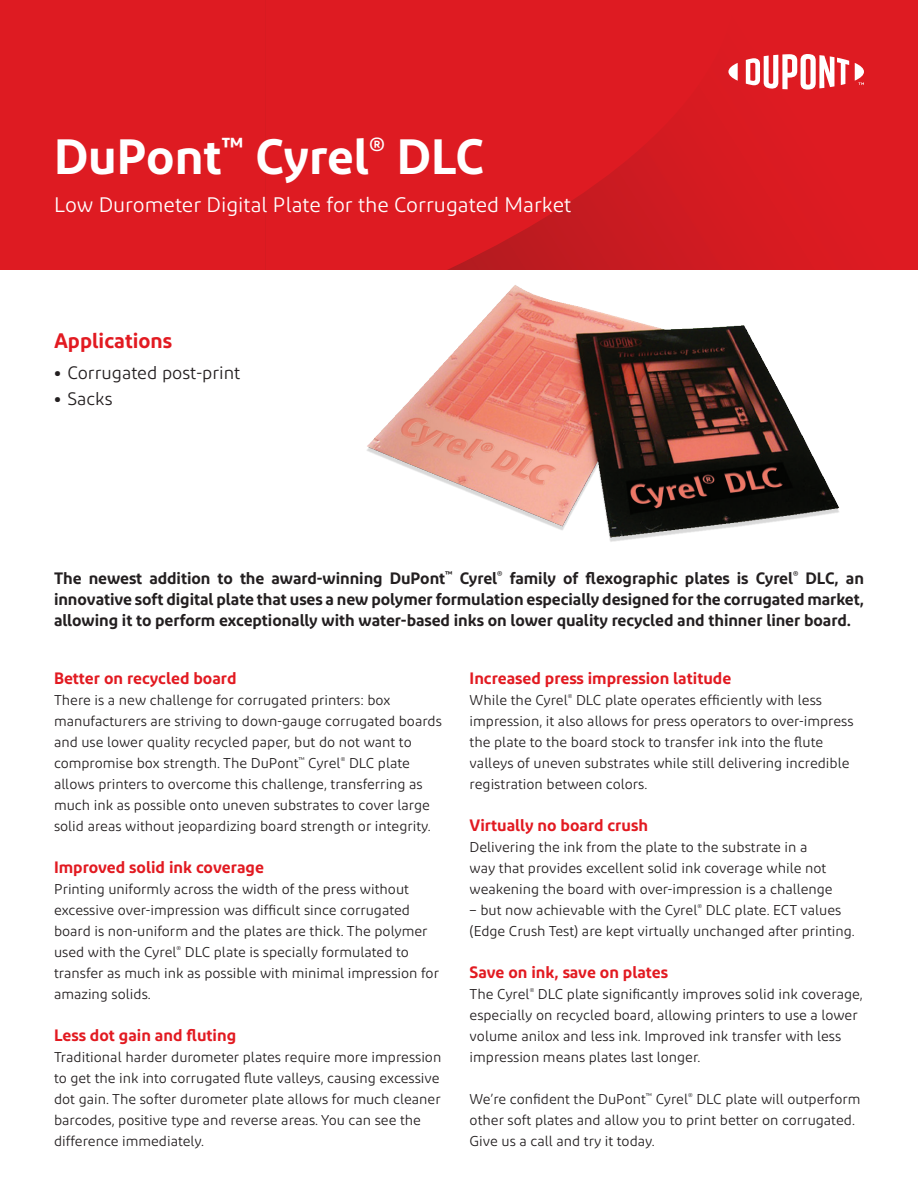
<style>
.page{position:relative;width:918px;height:1188px;background:#fff}
.page>*{position:absolute;margin:0;border:0;box-sizing:border-box;transform-origin:0 0}
.Main_headline{font:600 49.5px "Diodrum";color:#fff}
.Main_subheadline{font:21px "Diodrum";color:#fff}
.subhead_1{font:600 21px "Diodrum";color:#e21a21}
.t1{font:18px "Diodrum";color:#231f20}
.introduction_1{font:600 16.5px/21px "Diodrum";letter-spacing:-.005em;color:#231f20;text-align:justify}
.subhead_2{font:600 16.5px "Diodrum";color:#e21a21}
.body_1{font:14.25px/21px "Diodrum";color:#231f20}
.s1{font-weight:700}
</style>
<div class="page">
<div style="left:0;top:0;width:918px;height:270px;background:#de1b22"></div>
<svg style="left:447px;top:129px;width:291px;height:141px"></svg>
<svg style="left:728px;top:63px;width:10px;height:18px"></svg>
<svg style="left:746px;top:54px;width:103px;height:36px"></svg>
<svg style="left:855px;top:63px;width:9px;height:22px"></svg>
<img style="left:367px;top:285px;width:472px;height:257px">
<p class="Main_headline" style="left:54px;top:125px;width:432px">DuPont<sup>™</sup> Cyrel<sup>®</sup> DLC</p>
<p class="Main_subheadline" style="left:54px;top:192px;width:519px">Low Durometer Digital Plate for the Corrugated Market</p>
<p class="subhead_1" style="left:54px;top:327px;width:120px">Applications</p>
<p class="t1" style="left:54px;top:361px;width:188px"><span class="s1">•</span> Corrugated post-print</p>
<p class="t1" style="left:54px;top:387px;width:60px"><span class="s1">•</span> Sacks</p>
<p class="introduction_1" style="left:54px;top:567px;width:812px">The newest addition to the award-winning DuPont<sup>™</sup> Cyrel<sup>®</sup> family of flexographic plates is Cyrel<sup>®</sup> DLC, an innovative soft digital plate that uses a new polymer formulation especially designed for the corrugated market, allowing it to perform exceptionally with water-based inks on lower quality recycled and thinner liner board.</p>
<p class="subhead_2" style="left:54px;top:668px;width:184px">Better on recycled board</p>
<p class="body_1" style="left:54px;top:689px;width:389px">There is a new challenge for corrugated printers: box manufacturers are striving to down-gauge corrugated boards and use lower quality recycled paper, but do not want to compromise box strength. The DuPont<sup>™</sup> Cyrel<sup>®</sup> DLC plate allows printers to overcome this challenge, transferring as much ink as possible onto uneven substrates to cover large solid areas without jeopardizing board strength or integrity.</p>
<p class="subhead_2" style="left:54px;top:857px;width:211px">Improved solid ink coverage</p>
<p class="body_1" style="left:54px;top:878px;width:387px">Printing uniformly across the width of the press without excessive over-impression was difficult since corrugated board is non-uniform and the plates are thick. The polymer used with the Cyrel<sup>®</sup> DLC plate is specially formulated to transfer as much ink as possible with minimal impression for amazing solids.</p>
<p class="subhead_2" style="left:54px;top:1025px;width:184px">Less dot gain and fluting</p>
<p class="body_1" style="left:54px;top:1046px;width:389px">Traditional harder durometer plates require more impression to get the ink into corrugated flute valleys, causing excessive dot gain. The softer durometer plate allows for much cleaner barcodes, positive type and reverse areas. You can see the difference immediately.</p>
<p class="subhead_2" style="left:470px;top:668px;width:263px">Increased press impression latitude</p>
<p class="body_1" style="left:470px;top:689px;width:385px">While the Cyrel<sup>®</sup> DLC plate operates efficiently with less impression, it also allows for press operators to over-impress the plate to the board stock to transfer ink into the flute valleys of uneven substrates while still delivering incredible registration between colors.</p>
<p class="subhead_2" style="left:470px;top:815px;width:180px">Virtually no board crush</p>
<p class="body_1" style="left:470px;top:836px;width:365px">Delivering the ink from the plate to the substrate in a way that provides excellent solid ink coverage while not weakening the board with over-impression is a challenge</p>
<p class="body_1" style="left:470px;top:899px;width:387px">– but now achievable with the Cyrel<sup>®</sup> DLC plate. ECT values (Edge Crush Test) are kept virtually unchanged after printing.</p>
<p class="subhead_2" style="left:470px;top:962px;width:200px">Save on ink, save on plates</p>
<p class="body_1" style="left:470px;top:983px;width:395px">The Cyrel<sup>®</sup> DLC plate significantly improves solid ink coverage, especially on recycled board, allowing printers to use a lower volume anilox and less ink. Improved ink transfer with less impression means plates last longer.</p>
<p class="body_1" style="left:470px;top:1088px;width:392px">We’re confident the DuPont<sup>™</sup> Cyrel<sup>®</sup> DLC plate will outperform other soft plates and allow you to print better on corrugated.<br>Give us a call and try it today.</p>
</div>
